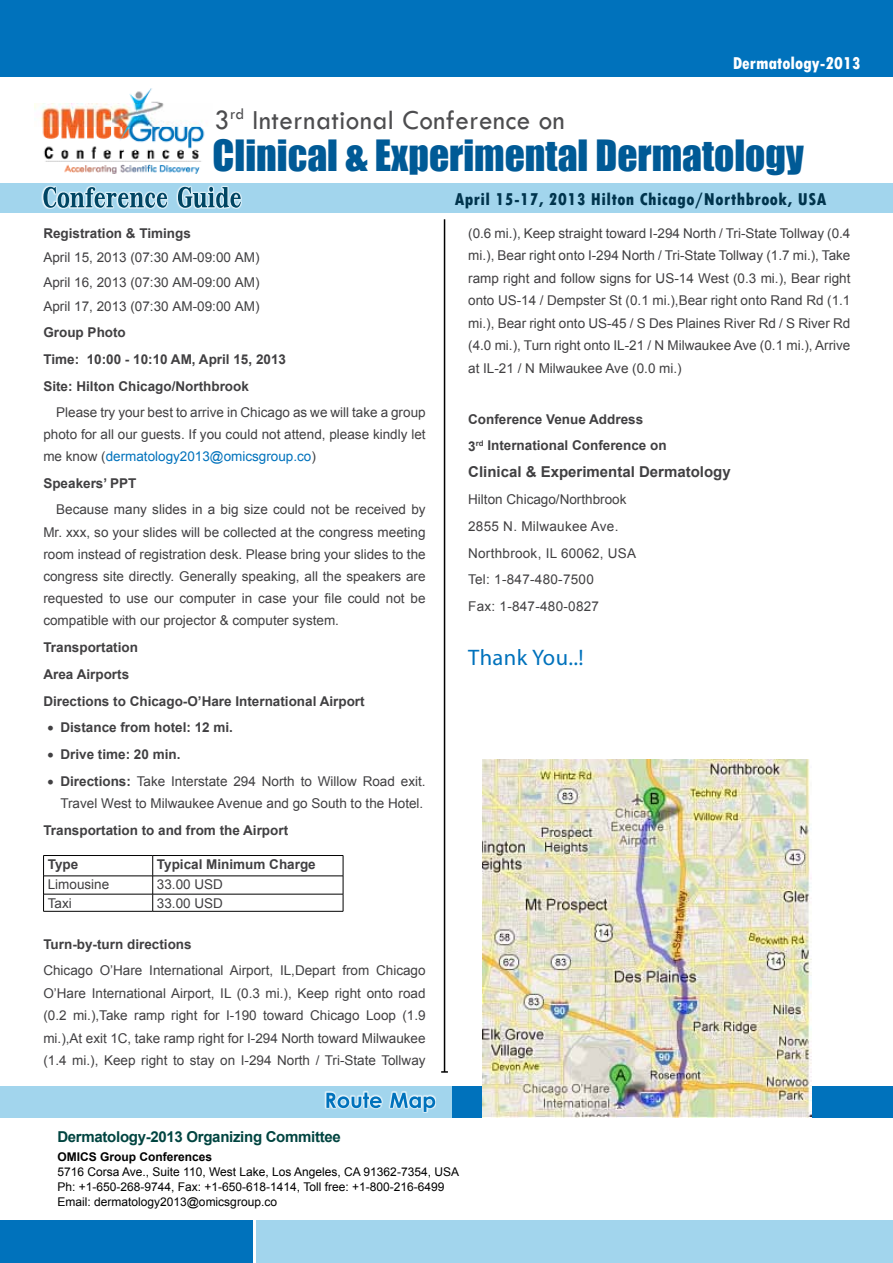
<style>
.page{position:relative;width:893px;height:1263px;background:#fff}
.page>*{position:absolute;margin:0;border:0;box-sizing:border-box;transform-origin:0 0}
.t1{font:39.6px "Impact";color:#005a96}
.t2{font:28.5px "Tw Cen";letter-spacing:.02em;color:#4d4d4f;scale:.95 1}
.t3{font:22.5px "Myriad Pro";letter-spacing:.02em;color:#0072bc}
.t4{font:800 condensed 18px "Tw Cen";letter-spacing:.025em;color:#00344d}
.t5{font:800 condensed 18px "Tw Cen";color:#fff}
.t6{font:700 15px "Arial";letter-spacing:-.02em;color:#004440}
.t7{font:700 15px "Arial";color:#414042}
.t8{font:13.5px/22.5px "Arial";color:#414042;text-align:justify}
.t9{font:700 13.5px/26.7px "Arial";color:#414042}
.t10{font:13.5px/26.7px "Arial";letter-spacing:.02em;color:#414042}
.t11{font:12px/15px "Arial";color:#000}
.t12{font:700 12px "Arial";color:#000}
.s1{color:#0072bc}
.s2{font-weight:700}
</style>
<div class="page">
<div style="left:0;top:0;width:893px;height:77px;background:#0072bc"></div>
<hr style="left:43px;top:855px;width:110px;height:1px;background:#000">
<hr style="left:153px;top:855px;width:190px;height:1px;background:#000">
<hr style="left:44px;top:876px;width:109px;height:1px;background:#000">
<hr style="left:153px;top:876px;width:190px;height:1px;background:#000">
<hr style="left:44px;top:894px;width:109px;height:1px;background:#000">
<hr style="left:153px;top:894px;width:190px;height:1px;background:#000">
<hr style="left:43px;top:911px;width:110px;height:1px;background:#000">
<hr style="left:153px;top:911px;width:190px;height:1px;background:#000">
<svg style="left:43px;top:856px;width:1px;height:55px"></svg>
<svg style="left:152px;top:856px;width:1px;height:55px"></svg>
<svg style="left:343px;top:856px;width:1px;height:55px"></svg>
<div style="left:0;top:1086px;width:893px;height:32px;background:#0072bc"></div>
<div style="left:0;top:1086px;width:451px;height:32px;background:#a2d5ed"></div>
<div style="left:323px;top:1089px;width:113px;height:23px;background:#fff;opacity:.75"></div>
<svg style="left:326px;top:1092px;width:109px;height:20px"></svg>
<div style="left:257px;top:1220px;width:636px;height:43px;background:#a2d5ed"></div>
<div style="left:0;top:1220px;width:252px;height:43px;background:#0072bc"></div>
<hr style="left:444px;top:219px;width:1px;height:853px;background:#000">
<svg style="left:441px;top:1071px;width:7px;height:2px"></svg>
<div style="left:0;top:183px;width:893px;height:30px;background:#a2d5ed"></div>
<div style="left:40px;top:184px;width:202px;height:24px;background:#fff;opacity:.75"></div>
<svg style="left:43px;top:187px;width:198px;height:21px"></svg>
<img style="left:34px;top:88px;width:171px;height:86px">
<img style="left:482px;top:759px;width:330px;height:358px">
<h2 class="t2" style="left:214px;top:103px;width:370px">3<sup>rd</sup> International Conference on</h2>
<h3 class="t5" style="left:733px;top:52px;width:130px">Dermatology-2013</h3>
<h1 class="t1" style="left:213px;top:124px;width:593px">Clinical &amp; Experimental Dermatology</h1>
<p class="t9" style="left:43px;top:220px;width:149px">Registration &amp; Timings</p>
<p class="t8" style="left:43px;top:245px;width:218px;line-height:24.3px">April 15, 2013 (07:30 AM-09:00 AM)<br>April 16, 2013 (07:30 AM-09:00 AM)<br>April 17, 2013 (07:30 AM-09:00 AM)</p>
<p class="t9" style="left:43px;top:320px;width:244px">Group Photo<br>Time: 10:00 - 10:10 AM, April 15, 2013<br>Site: Hilton Chicago/Northbrook</p>
<p class="t8" style="left:43px;top:401px;width:384px;text-indent:13px">Please try your best to arrive in Chicago as we will take a group photo for all our guests. If you could not attend, please kindly let me know (<span class="s1">dermatology2013@omicsgroup.co</span>)</p>
<p class="t9" style="left:43px;top:470px;width:95px">Speakers’ PPT</p>
<p class="t8" style="left:43px;top:499px;width:384px;text-indent:13px">Because many slides in a big size could not be received by Mr. xxx, so your slides will be collected at the congress meeting room instead of registration desk. Please bring your slides to the congress site directly. Generally speaking, all the speakers are requested to use our computer in case your file could not be compatible with our projector &amp; computer system.</p>
<p class="t9" style="left:43px;top:634px;width:323px">Transportation<br>Area Airports<br>Directions to Chicago-O’Hare International Airport</p>
<p class="t9" style="left:48px;top:715px;width:187px">• Distance from hotel: 12 mi.</p>
<p class="t9" style="left:48px;top:741px;width:134px">• Drive time: 20 min.</p>
<p class="t8" style="left:48px;top:770px;width:379px;text-align:right">• <span class="s2">Directions:</span> Take Interstate 294 North to Willow Road exit.<br>Travel West to Milwaukee Avenue and go South to the Hotel.</p>
<p class="t9" style="left:43px;top:817px;width:246px">Transportation to and from the Airport</p>
<p class="t9" style="left:48px;top:851px;width:32px">Type</p>
<p class="t9" style="left:157px;top:851px;width:160px">Typical Minimum Charge</p>
<p class="t8" style="left:48px;top:873px;width:63px">Limousine</p>
<p class="t8" style="left:157px;top:873px;width:68px">33.00 USD</p>
<p class="t8" style="left:48px;top:892px;width:26px">Taxi</p>
<p class="t8" style="left:157px;top:892px;width:68px">33.00 USD</p>
<p class="t9" style="left:43px;top:931px;width:150px">Turn-by-turn directions</p>
<p class="t8" style="left:43px;top:959px;width:384px">Chicago O’Hare International Airport, IL,Depart from Chicago O’Hare International Airport, IL (0.3 mi.), Keep right onto road (0.2 mi.),Take ramp right for I-190 toward Chicago Loop (1.9 mi.),At exit 1C, take ramp right for I-294 North toward Milwaukee (1.4 mi.), Keep right to stay on I-294 North / Tri-State Tollway</p>
<h3 class="t4" style="left:455px;top:189px;width:373px">April 15-17, 2013 Hilton Chicago/Northbrook, USA</h3>
<p class="t8" style="left:468px;top:222px;width:384px">(0.6 mi.), Keep straight toward I-294 North / Tri-State Tollway (0.4 mi.), Bear right onto I-294 North / Tri-State Tollway (1.7 mi.), Take ramp right and follow signs for US-14 West (0.3 mi.), Bear right onto US-14 / Dempster St (0.1 mi.),Bear right onto Rand Rd (1.1 mi.), Bear right onto US-45 / S Des Plaines River Rd / S River Rd (4.0 mi.), Turn right onto IL-21 / N Milwaukee Ave (0.1 mi.), Arrive at IL-21 / N Milwaukee Ave (0.0 mi.)</p>
<p class="t9" style="left:468px;top:406px;width:200px">Conference Venue Address<br>3<sup>rd</sup> International Conference on</p>
<p class="t7" style="left:468px;top:462px;width:264px">Clinical &amp; Experimental Dermatology</p>
<p class="t10" style="left:468px;top:486px;width:170px">Hilton Chicago/Northbrook<br>2855 N. Milwaukee Ave.<br>Northbrook, IL 60062, USA<br>Tel: 1-847-480-7500<br>Fax: 1-847-480-0827</p>
<h3 class="t3" style="left:468px;top:643px;width:117px">Thank You..!</h3>
<p class="t6" style="left:57px;top:1127px;width:285px">Dermatology-2013 Organizing Committee</p>
<p class="t12" style="left:57px;top:1149px;width:156px">OMICS Group Conferences</p>
<p class="t11" style="left:57px;top:1165px;width:403px">5716 Corsa Ave., Suite 110, West Lake, Los Angeles, CA 91362-7354, USA<br>Ph: +1-650-268-9744, Fax: +1-650-618-1414, Toll free: +1-800-216-6499<br>Email: dermatology2013@omicsgroup.co</p>
</div>
